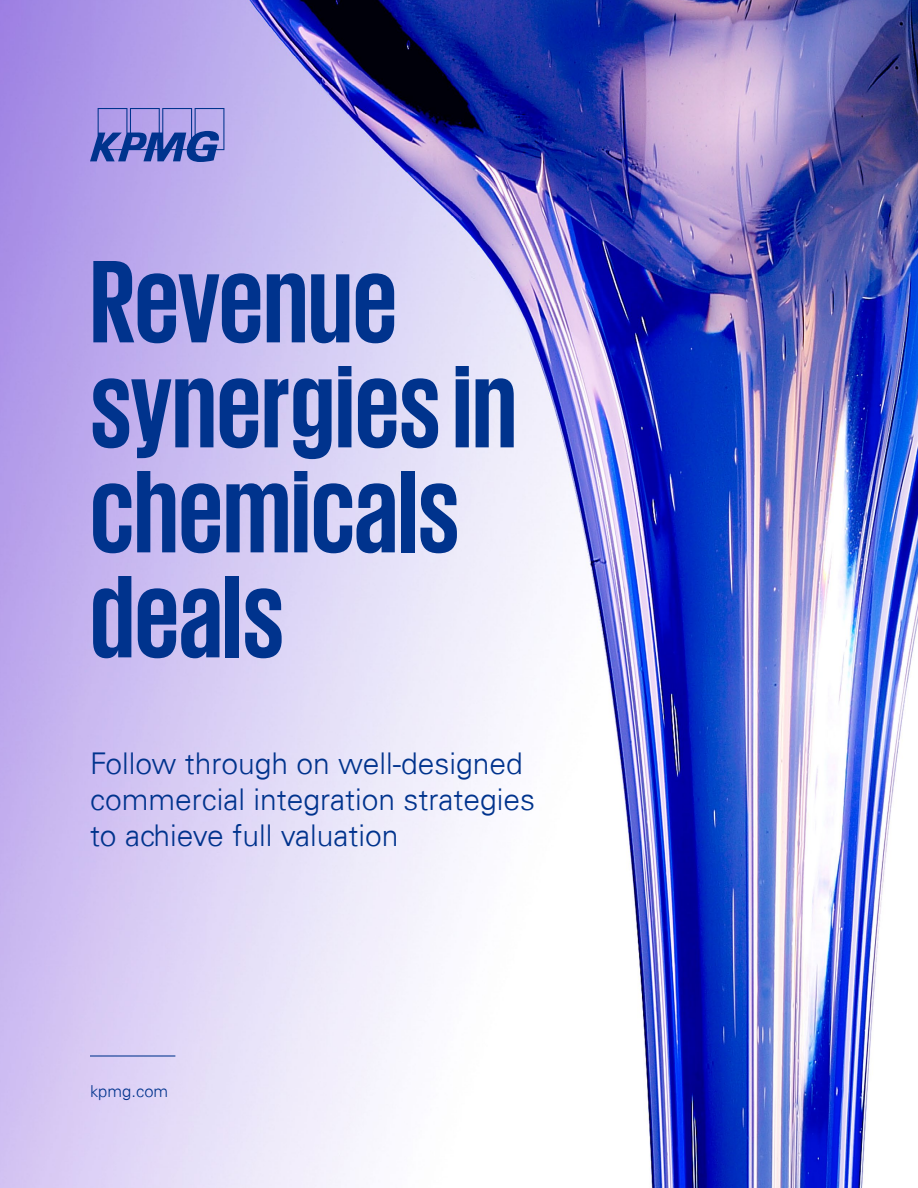
<style>
.page{position:relative;width:918px;height:1188px;background:#fff}
.page>*{position:absolute;margin:0;border:0;box-sizing:border-box;transform-origin:0 0}
.t1{font:700 120px/105px "KPMG";color:#00338d}
.t2{font:300 30px/36px "Univers 45";color:#00338d}
.t3{font:300 16.5px "Univers 45";color:#00338d}
</style>
<div class="page">
<img style="left:0;top:0;width:918px;height:1188px">
<svg style="left:90px;top:108px;width:134px;height:54px;background:#767cca"></svg>
<hr style="left:90px;top:1055px;width:85px;height:2px;background:#00338d">
<h1 class="t1" style="left:90px;top:245px;width:428px">Revenue synergies in chemicals deals</h1>
<p class="t2" style="left:90px;top:745px;width:447px">Follow through on well-designed commercial integration strategies to achieve full valuation</p>
<p class="t3" style="left:90px;top:1081px;width:80px">kpmg.com</p>
</div>
